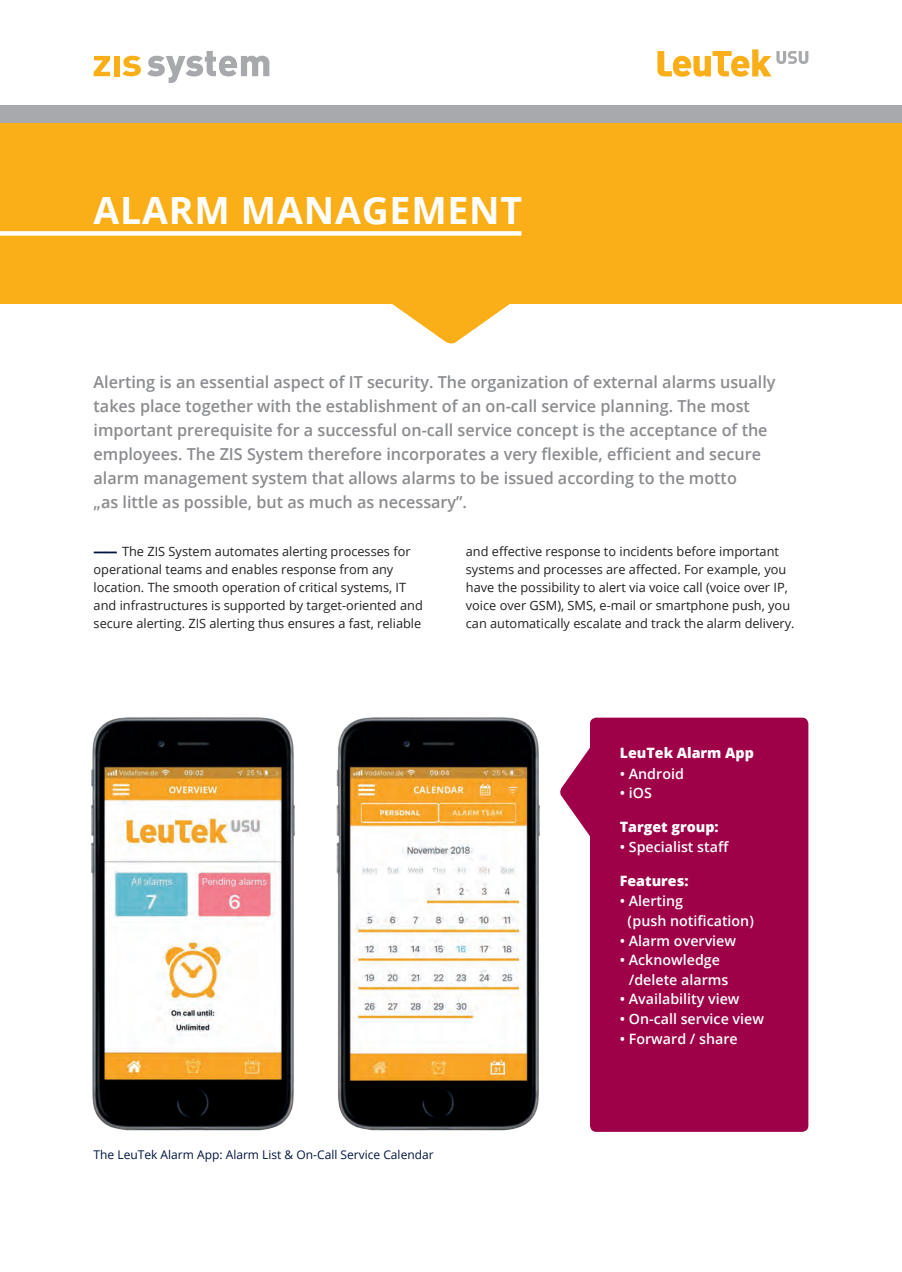
<style>
.page{position:relative;width:902px;height:1272px;background:#fff}
.page>*{position:absolute;margin:0;border:0;box-sizing:border-box;transform-origin:0 0}
.t1{font:700 37.5px "Open Sans";letter-spacing:.02em;color:#fff}
.Einleser{font:600 16.5px/24px "Open Sans";color:#8a8c8f}
.Störer_Text{font:600 14.25px/20.2px "Open Sans";color:#fff}
.Störer_Text-2{font:800 14.25px "Open Sans";color:#fff}
.t2{font:12.75px/18px "Open Sans";color:#231f20}
.Bildunterschrift{font:12px "Open Sans";color:#001442}
.s1{font-weight:800;color:#001442}
</style>
<div class="page">
<div style="left:0;top:105px;width:901px;height:26px;background:#a8a9ad"></div>
<svg style="left:94px;top:56px;width:16px;height:20px"></svg>
<div style="left:114px;top:56px;width:6px;height:20px;background:#faaf18"></div>
<svg style="left:122px;top:56px;width:19px;height:20px"></svg>
<svg style="left:147px;top:51px;width:122px;height:32px"></svg>
<svg style="left:657px;top:49px;width:151px;height:28px"></svg>
<svg style="left:391px;top:303px;width:119px;height:41px"></svg>
<div style="left:0;top:123px;width:901px;height:180px;background:#faaf18"></div>
<div style="left:0;top:231px;width:521px;height:5px;background:#fff"></div>
<img style="left:91px;top:717px;width:204px;height:414px">
<img style="left:336px;top:717px;width:204px;height:414px">
<div style="left:590px;top:717px;width:218px;height:414px;background:#9e0147;border-radius:6px"></div>
<svg style="left:560px;top:747px;width:30px;height:89px"></svg>
<h1 class="t1" style="left:94px;top:184px;width:430px">ALARM MANAGEMENT</h1>
<p class="Einleser" style="left:94px;top:370px;width:683px">Alerting is an essential aspect of IT security. The organization of external alarms usually takes place together with the establishment of an on-call service planning. The most important prerequisite for a successful on-call service concept is the acceptance of the employees. The ZIS System therefore incorporates a very flexible, efficient and secure alarm management system that allows alarms to be issued according to the motto<br>„as little as possible, but as much as necessary”.</p>
<p class="t2" style="left:94px;top:541px;width:331px"><span class="s1">――—</span>The ZIS System automates alerting processes for operational teams and enables response from any location. The smooth operation of critical systems, IT and infrastructures is supported by target-oriented and secure alerting. ZIS alerting thus ensures a fast, reliable</p>
<p class="t2" style="left:466px;top:541px;width:330px">and effective response to incidents before important systems and processes are affected. For example, you have the possibility to alert via voice call (voice over IP, voice over GSM), SMS, e-mail or smartphone push, you can automatically escalate and track the alarm delivery.</p>
<p class="Bildunterschrift" style="left:94px;top:1146px;width:341px">The LeuTek Alarm App: Alarm List &amp; On-Call Service Calendar</p>
<p class="Störer_Text-2" style="left:619px;top:742px;width:136px">LeuTek Alarm App</p>
<p class="Störer_Text" style="left:619px;top:763px;width:66px">• Android</p>
<p class="Störer_Text" style="left:619px;top:782px;width:34px">• iOS</p>
<p class="Störer_Text-2" style="left:619px;top:815px;width:100px">Target group:</p>
<p class="Störer_Text" style="left:619px;top:836px;width:111px">• Specialist staff</p>
<p class="Störer_Text-2" style="left:619px;top:869px;width:70px">Features:</p>
<p class="Störer_Text" style="left:627px;top:890px;width:128px;text-indent:-8px">• Alerting<br>(push notification)</p>
<p class="Störer_Text" style="left:619px;top:930px;width:118px">• Alarm overview</p>
<p class="Störer_Text" style="left:628px;top:950px;width:101px;line-height:19.5px;text-indent:-9px">• Acknowledge /delete alarms</p>
<p class="Störer_Text" style="left:619px;top:988px;width:121px">• Availability view</p>
<p class="Störer_Text" style="left:619px;top:1008px;width:146px">• On-call service view</p>
<p class="Störer_Text" style="left:619px;top:1027px;width:119px">• Forward / share</p>
</div>
